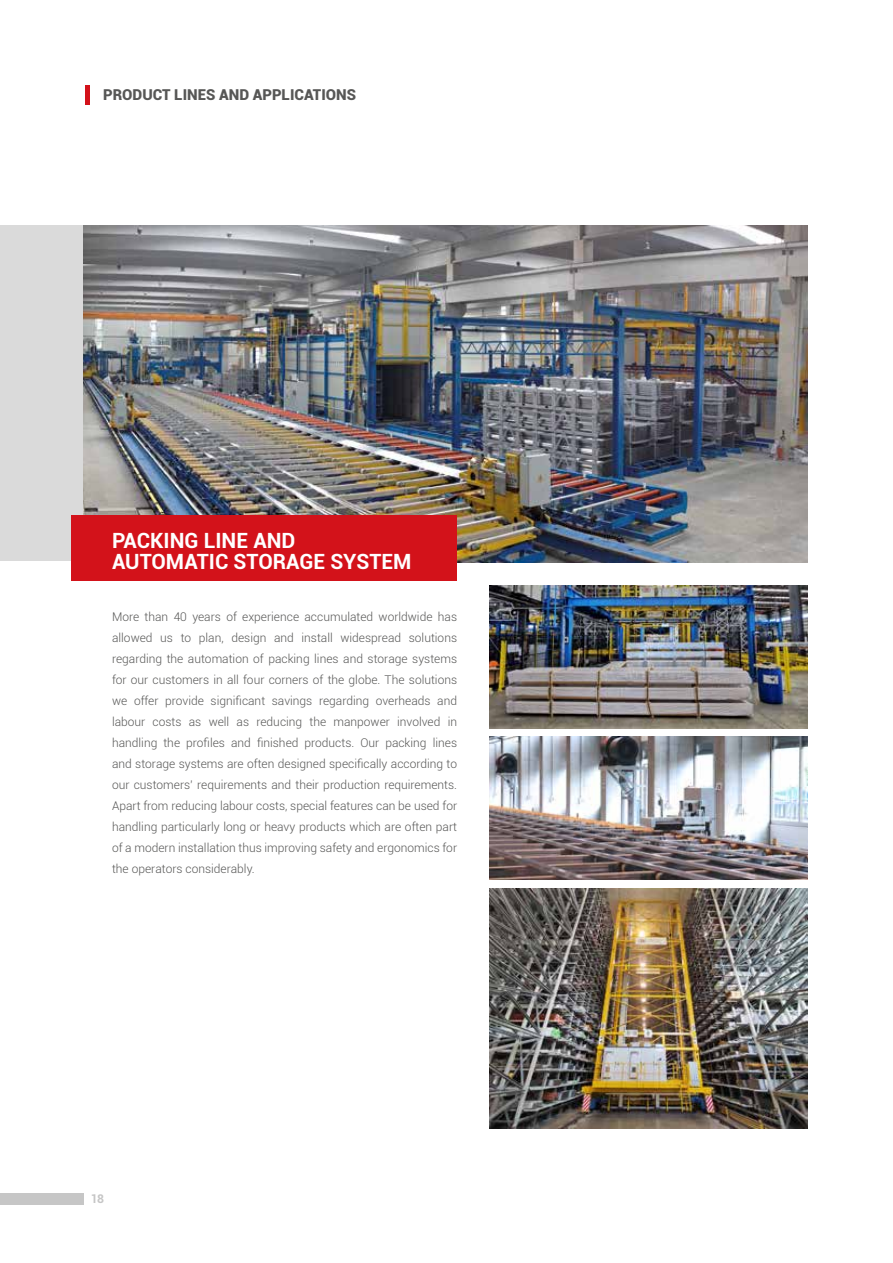
<style>
.page{position:relative;width:893px;height:1263px;background:#fff}
.page>*{position:absolute;margin:0;border:0;box-sizing:border-box;transform-origin:0 0}
.t1{font:700 21px/21px "Roboto";color:#fff}
.t2{font:900 15px "Roboto";color:#575756}
.t3{font:300 12px/21px "Roboto";color:#575756;text-align:justify}
.t4{font:700 12px "Roboto";color:#c6c6c6}
</style>
<div class="page">
<div style="left:0;top:1193px;width:83px;height:12px;background:#c6c6c6"></div>
<div style="left:0;top:225px;width:808px;height:336px;background:#dadada"></div>
<img style="left:84px;top:225px;width:724px;height:337px">
<img style="left:489px;top:586px;width:319px;height:142px">
<img style="left:489px;top:737px;width:319px;height:142px">
<hr style="left:85px;top:85px;width:4px;height:20px;background:#d3121a">
<div style="left:71px;top:514px;width:386px;height:66px;background:#d3121a"></div>
<img style="left:489px;top:889px;width:319px;height:239px">
<p class="t2" style="left:103px;top:84px;width:255px">PRODUCT LINES AND APPLICATIONS</p>
<h1 class="t1" style="left:112px;top:530px;width:301px">PACKING LINE AND<br>AUTOMATIC STORAGE SYSTEM</h1>
<p class="t3" style="left:112px;top:606px;width:347px">More than 40 years of experience accumulated worldwide has allowed us to plan, design and install widespread solutions regarding the automation of packing lines and storage systems for our customers in all four corners of the globe. The solutions we offer provide significant savings regarding overheads and labour costs as well as reducing the manpower involved in handling the profiles and finished products. Our packing lines and storage systems are often designed specifically according to our customers’ requirements and their production requirements.<br>Apart from reducing labour costs, special features can be used for handling particularly long or heavy products which are often part of a modern installation thus improving safety and ergonomics for the operators considerably.</p>
<p class="t4" style="left:90px;top:1190px;width:15px">18</p>
</div>
